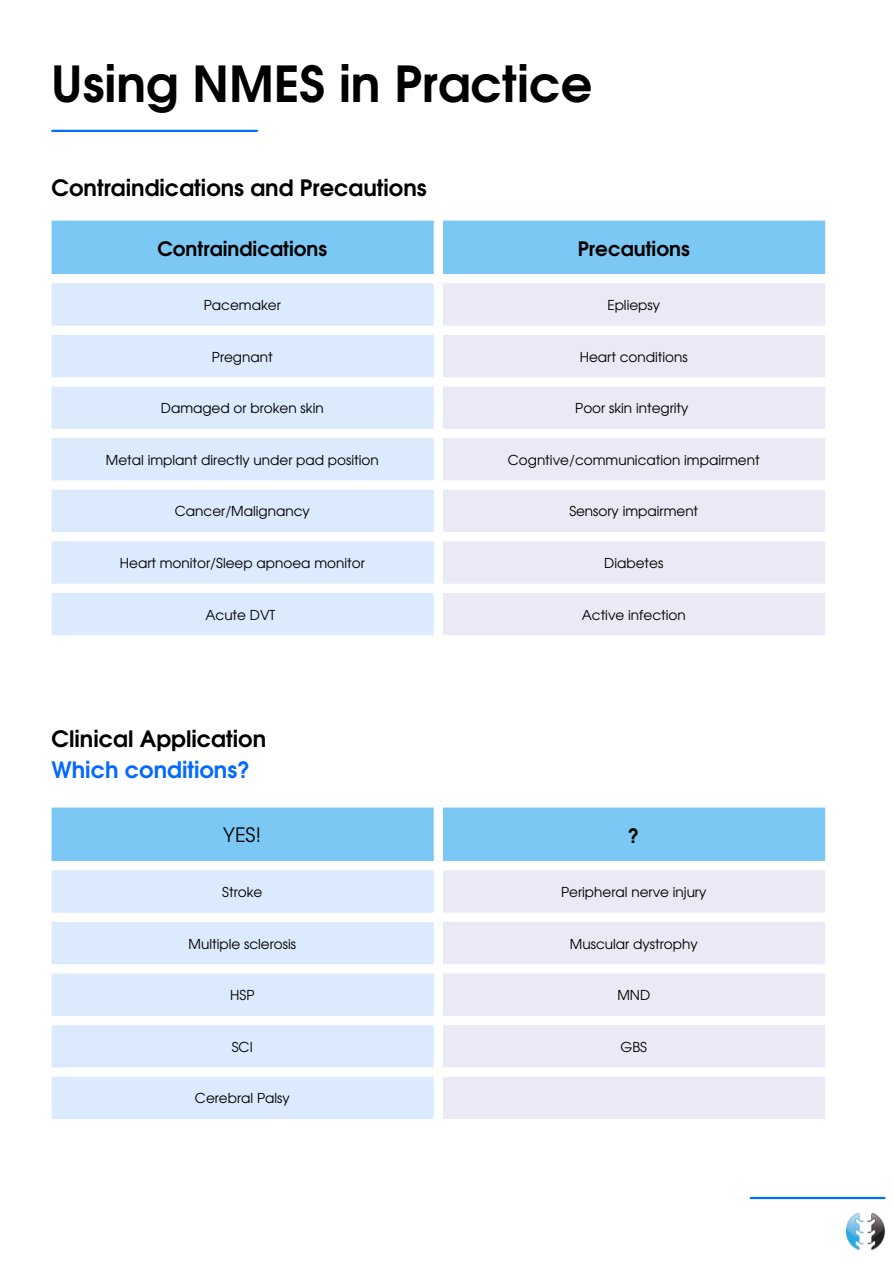
<style>
.page{position:relative;width:893px;height:1264px;background:#fff}
.page>*{position:absolute;margin:0;border:0;box-sizing:border-box;transform-origin:0 0}
.t1{font:700 49.5px "Te X Gyre Adventor";color:#000}
.t2{font:700 22.5px "Te X Gyre Adventor";color:#000}
.t3{font:700 22.5px "Te X Gyre Adventor";color:#0569ff}
.t4{font:700 19.8px "Te X Gyre Adventor";color:#000}
.t5{font:19.8px "Te X Gyre Adventor";color:#000}
.t6{font:13.65px "Te X Gyre Adventor";color:#000}
</style>
<div class="page">
<img style="left:846px;top:1213px;width:39px;height:36px">
<hr style="left:52px;top:130px;width:205px;height:2px;background:#006eff">
<hr style="left:750px;top:1196px;width:134px;height:3px;background:#006eff">
<div style="left:52px;top:220px;width:773px;height:54px;background:#7cc8f4"></div>
<svg style="left:52px;top:283px;width:381px;height:352px;fill:#dbeafc"></svg>
<svg style="left:443px;top:283px;width:382px;height:352px;fill:#e9eaf6"></svg>
<div style="left:52px;top:807px;width:773px;height:54px;background:#7cc8f4"></div>
<svg style="left:52px;top:870px;width:381px;height:248px;background:#e0edfc"></svg>
<svg style="left:443px;top:870px;width:382px;height:248px;fill:#e9eaf6"></svg>
<h1 class="t1" style="left:51px;top:41px;width:542px">Using NMES in Practice</h1>
<h2 class="t2" style="left:52px;top:169px;width:376px">Contraindications and Precautions</h2>
<h3 class="t4" style="left:157px;top:231px;width:171px">Contraindications</h3>
<h3 class="t4" style="left:578px;top:231px;width:113px">Precautions</h3>
<p class="t6" style="left:204px;top:294px;width:78px">Pacemaker</p>
<p class="t6" style="left:607px;top:294px;width:54px">Epliepsy</p>
<p class="t6" style="left:212px;top:346px;width:62px">Pregnant</p>
<p class="t6" style="left:579px;top:346px;width:109px">Heart conditions</p>
<p class="t6" style="left:161px;top:397px;width:164px">Damaged or broken skin</p>
<p class="t6" style="left:575px;top:397px;width:115px">Poor skin integrity</p>
<p class="t6" style="left:106px;top:449px;width:274px">Metal implant directly under pad position</p>
<p class="t6" style="left:507px;top:449px;width:253px">Cogntive/communication impairment</p>
<p class="t6" style="left:175px;top:500px;width:136px">Cancer/Malignancy</p>
<p class="t6" style="left:569px;top:500px;width:130px">Sensory impairment</p>
<p class="t6" style="left:120px;top:552px;width:246px">Heart monitor/Sleep apnoea monitor</p>
<p class="t6" style="left:604px;top:552px;width:61px">Diabetes</p>
<p class="t6" style="left:205px;top:604px;width:71px">Acute DVT</p>
<p class="t6" style="left:581px;top:604px;width:106px">Active infection</p>
<h2 class="t2" style="left:52px;top:718px;width:216px">Clinical Application</h2>
<h2 class="t3" style="left:52px;top:750px;width:200px">Which conditions?</h2>
<h3 class="t5" style="left:223px;top:819px;width:40px">YES!</h3>
<h3 class="t4" style="left:628px;top:818px;width:13px">?</h3>
<p class="t6" style="left:222px;top:881px;width:42px">Stroke</p>
<p class="t6" style="left:561px;top:881px;width:147px">Peripheral nerve injury</p>
<p class="t6" style="left:188px;top:932px;width:109px">Multiple sclerosis</p>
<p class="t6" style="left:570px;top:932px;width:129px">Muscular dystrophy</p>
<p class="t6" style="left:230px;top:984px;width:26px">HSP</p>
<p class="t6" style="left:617px;top:984px;width:34px">MND</p>
<p class="t6" style="left:232px;top:1035px;width:22px">SCI</p>
<p class="t6" style="left:620px;top:1035px;width:28px">GBS</p>
<p class="t6" style="left:195px;top:1087px;width:96px">Cerebral Palsy</p>
</div>
